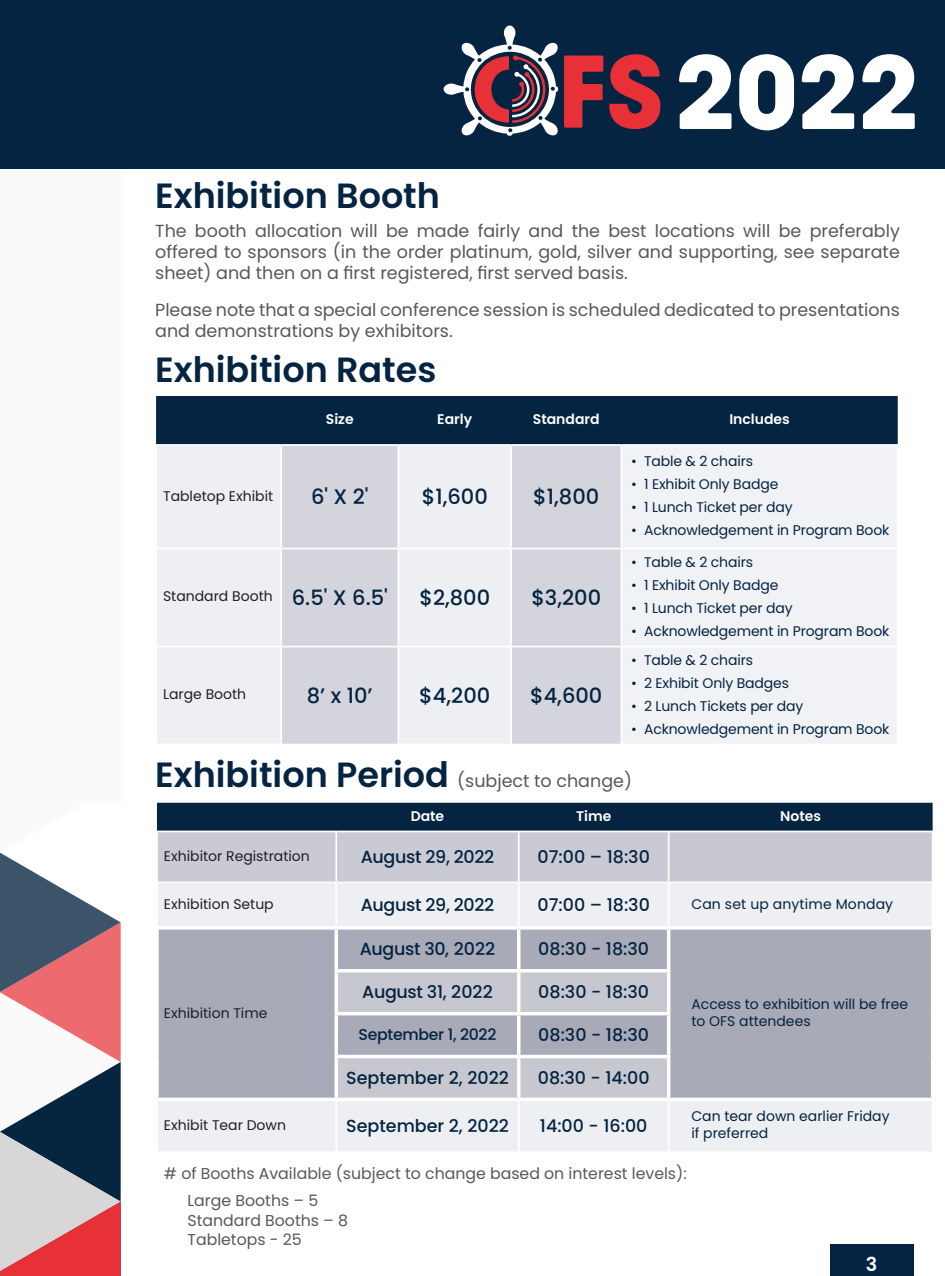
<style>
.page{position:relative;width:945px;height:1276px;background:#fff}
.page>*{position:absolute;margin:0;border:0;box-sizing:border-box;transform-origin:0 0}
.t1{font:600 35px "Poppins";color:#042441}
.t2{font:500 21px "Poppins";color:#042441}
.t3{font:600 19.25px "Poppins";color:#fff}
.t4{font:17.5px/21px "Poppins";color:#57585a;text-align:justify}
.t5{font:500 17.5px "Poppins";color:#042441}
.t6{font:500 17.5px "Poppins";letter-spacing:-.02em;color:#042441}
.t7{font:15.75px/27.1px "Poppins";color:#57585a}
.t8{font:500 15.75px "Poppins";letter-spacing:-.02em;color:#042441}
.t9{font:14px/16.8px "Poppins";letter-spacing:-.01em;color:#042441}
.t10{font:14px "Poppins";color:#231f20}
.t11{font:600 14px "Poppins";color:#fff}
.t12{font:14px "Poppins";letter-spacing:.01em;color:#042441}
.s1{font-weight:500;font-size:21px;color:#042441}
.s2{font-weight:600;font-size:35px;color:#042441}
</style>
<div class="page">
<div style="left:0;top:169px;width:121px;height:1107px;background:#fafafa"></div>
<div style="left:0;top:0;width:945px;height:169px;background:#042441"></div>
<div style="left:830px;top:1244px;width:84px;height:32px;background:#042441"></div>
<svg style="left:0;top:852px;width:121px;height:424px"></svg>
<svg style="left:609px;top:54px;width:51px;height:75px"></svg>
<svg style="left:444px;top:26px;width:159px;height:110px"></svg>
<svg style="left:679px;top:54px;width:53px;height:75px"></svg>
<svg style="left:739px;top:54px;width:55px;height:76px"></svg>
<svg style="left:802px;top:54px;width:52px;height:75px"></svg>
<svg style="left:862px;top:54px;width:53px;height:75px"></svg>
<svg style="left:157px;top:803px;width:776px;height:78px;background:#3d546c"></svg>
<div style="left:337px;top:832px;width:595px;height:49px;background:#c9cad4"></div>
<div style="left:158px;top:883px;width:774px;height:268px;background:#eeeff2"></div>
<svg style="left:159px;top:929px;width:772px;height:168px;background:#afb0bd"></svg>
<hr style="left:156px;top:830px;width:180px;height:2px;background:#fff">
<hr style="left:336px;top:830px;width:183px;height:2px;background:#fff">
<hr style="left:519px;top:830px;width:150px;height:2px;background:#fff">
<hr style="left:669px;top:830px;width:265px;height:2px;background:#fff">
<hr style="left:335px;top:883px;width:2px;height:43px;background:#fff">
<hr style="left:518px;top:883px;width:2px;height:43px;background:#fff">
<hr style="left:668px;top:883px;width:2px;height:43px;background:#fff">
<hr style="left:335px;top:832px;width:2px;height:49px;background:#fff">
<hr style="left:518px;top:832px;width:2px;height:49px;background:#fff">
<hr style="left:335px;top:1101px;width:2px;height:50px;background:#fff">
<hr style="left:518px;top:1101px;width:2px;height:50px;background:#fff">
<hr style="left:668px;top:1101px;width:2px;height:50px;background:#fff">
<hr style="left:156px;top:832px;width:2px;height:50px;background:#fff">
<hr style="left:668px;top:832px;width:2px;height:49px;background:#fff">
<hr style="left:932px;top:832px;width:2px;height:50px;background:#fff">
<hr style="left:336px;top:926px;width:183px;height:3px;background:#fff">
<hr style="left:519px;top:926px;width:150px;height:3px;background:#fff">
<hr style="left:517px;top:929px;width:3px;height:40px;background:#fff">
<hr style="left:517px;top:1015px;width:3px;height:40px;background:#fff">
<hr style="left:335px;top:969px;width:184px;height:3px;background:#fff">
<hr style="left:335px;top:1012px;width:184px;height:3px;background:#fff">
<hr style="left:519px;top:969px;width:151px;height:3px;background:#fff">
<hr style="left:517px;top:972px;width:3px;height:40px;background:#fff">
<hr style="left:519px;top:1012px;width:151px;height:3px;background:#fff">
<hr style="left:519px;top:1055px;width:151px;height:3px;background:#fff">
<svg style="left:519px;top:1097px;width:150px;height:4px"></svg>
<hr style="left:335px;top:1055px;width:184px;height:3px;background:#fff">
<hr style="left:517px;top:1058px;width:3px;height:39px;background:#fff">
<svg style="left:336px;top:1097px;width:183px;height:4px"></svg>
<hr style="left:155px;top:926px;width:181px;height:3px;background:#fff">
<svg style="left:157px;top:929px;width:2px;height:42px"></svg>
<hr style="left:335px;top:929px;width:3px;height:40px;background:#fff">
<svg style="left:158px;top:971px;width:1px;height:42px"></svg>
<hr style="left:335px;top:972px;width:3px;height:40px;background:#fff">
<svg style="left:157px;top:1013px;width:2px;height:43px"></svg>
<hr style="left:335px;top:1015px;width:3px;height:40px;background:#fff">
<svg style="left:157px;top:1056px;width:2px;height:41px"></svg>
<hr style="left:335px;top:1058px;width:3px;height:39px;background:#fff">
<svg style="left:157px;top:1097px;width:179px;height:4px"></svg>
<hr style="left:669px;top:926px;width:265px;height:3px;background:#fff">
<hr style="left:667px;top:929px;width:3px;height:40px;background:#fff">
<hr style="left:931px;top:929px;width:3px;height:42px;background:#fff">
<hr style="left:667px;top:972px;width:3px;height:40px;background:#fff">
<hr style="left:931px;top:971px;width:3px;height:42px;background:#fff">
<hr style="left:667px;top:1015px;width:3px;height:40px;background:#fff">
<hr style="left:931px;top:1013px;width:3px;height:43px;background:#fff">
<hr style="left:667px;top:1058px;width:3px;height:39px;background:#fff">
<hr style="left:931px;top:1056px;width:3px;height:41px;background:#fff">
<svg style="left:669px;top:1097px;width:264px;height:4px"></svg>
<div style="left:156px;top:396px;width:742px;height:48px;background:#042441"></div>
<div style="left:157px;top:446px;width:123px;height:298px;background:#eeeff2"></div>
<svg style="left:282px;top:446px;width:339px;height:298px;background:#dddee4"></svg>
<div style="left:623px;top:446px;width:274px;height:297px;background:#f1f2f5"></div>
<hr style="left:157px;top:548px;width:124px;height:1px;background:#fff">
<hr style="left:511px;top:548px;width:110px;height:1px;background:#fff">
<hr style="left:622px;top:548px;width:275px;height:1px;background:#fff">
<hr style="left:511px;top:646px;width:110px;height:1px;background:#fff">
<hr style="left:622px;top:646px;width:275px;height:1px;background:#fff">
<hr style="left:157px;top:646px;width:124px;height:1px;background:#fff">
<hr style="left:510px;top:446px;width:2px;height:102px;background:#fff">
<hr style="left:510px;top:549px;width:2px;height:97px;background:#fff">
<hr style="left:510px;top:647px;width:2px;height:97px;background:#fff">
<hr style="left:398px;top:548px;width:113px;height:1px;background:#fff">
<hr style="left:398px;top:646px;width:113px;height:1px;background:#fff">
<hr style="left:398px;top:446px;width:1px;height:102px;background:#fff">
<hr style="left:398px;top:549px;width:1px;height:97px;background:#fff">
<hr style="left:398px;top:647px;width:1px;height:97px;background:#fff">
<hr style="left:281px;top:548px;width:117px;height:1px;background:#fff">
<hr style="left:281px;top:646px;width:117px;height:1px;background:#fff">
<h1 class="t1" style="left:155px;top:175px;width:286px">Exhibition Booth</h1>
<p class="t4" style="left:155px;top:220px;width:746px">The booth allocation will be made fairly and the best locations will be preferably offered to sponsors (in the order platinum, gold, silver and supporting, see separate sheet) and then on a first registered, first served basis.</p>
<p class="t4" style="left:155px;top:299px;width:746px">Please note that a special conference session is scheduled dedicated to presentations and demonstrations by exhibitors.</p>
<h1 class="t1" style="left:155px;top:349px;width:283px">Exhibition Rates</h1>
<p class="t11" style="left:326px;top:411px;width:29px">Size</p>
<p class="t11" style="left:437px;top:411px;width:36px">Early</p>
<p class="t11" style="left:533px;top:411px;width:68px">Standard</p>
<p class="t11" style="left:729px;top:411px;width:62px">Includes</p>
<p class="t10" style="left:163px;top:488px;width:112px">Tabletop Exhibit</p>
<p class="t2" style="left:311px;top:485px;width:59px">6' X 2'</p>
<p class="t2" style="left:422px;top:485px;width:68px">$1,600</p>
<p class="t2" style="left:533px;top:485px;width:68px">$1,800</p>
<p class="t10" style="left:163px;top:588px;width:226px">Standard Booth <span class="s1">6.5' X 6.5'</span></p>
<p class="t2" style="left:419px;top:585px;width:72px">$2,800</p>
<p class="t2" style="left:531px;top:585px;width:71px">$3,200</p>
<p class="t10" style="left:163px;top:686px;width:85px">Large Booth</p>
<p class="t2" style="left:307px;top:683px;width:67px">8’ x 10’</p>
<p class="t2" style="left:419px;top:683px;width:73px">$4,200</p>
<p class="t2" style="left:530px;top:683px;width:74px">$4,600</p>
<p class="t9" style="left:631px;top:453px;width:123px">• Table &amp; 2 chairs</p>
<p class="t9" style="left:631px;top:476px;width:149px">• 1 Exhibit Only Badge</p>
<p class="t9" style="left:631px;top:499px;width:163px">• 1 Lunch Ticket per day</p>
<p class="t9" style="left:631px;top:522px;width:260px">• Acknowledgement in Program Book</p>
<p class="t9" style="left:631px;top:553px;width:123px">• Table &amp; 2 chairs</p>
<p class="t9" style="left:631px;top:577px;width:149px">• 1 Exhibit Only Badge</p>
<p class="t9" style="left:631px;top:600px;width:163px">• 1 Lunch Ticket per day</p>
<p class="t9" style="left:631px;top:623px;width:260px">• Acknowledgement in Program Book</p>
<p class="t9" style="left:631px;top:651px;width:123px">• Table &amp; 2 chairs</p>
<p class="t9" style="left:631px;top:675px;width:159px">• 2 Exhibit Only Badges</p>
<p class="t9" style="left:631px;top:698px;width:174px">• 2 Lunch Tickets per day</p>
<p class="t9" style="left:631px;top:721px;width:260px">• Acknowledgement in Program Book</p>
<p class="t4" style="left:155px;top:770px;width:478px"><span class="s2">Exhibition Period</span> (subject to change)</p>
<p class="t11" style="left:411px;top:808px;width:35px">Date</p>
<p class="t11" style="left:576px;top:808px;width:37px">Time</p>
<p class="t11" style="left:780px;top:808px;width:42px">Notes</p>
<p class="t10" style="left:164px;top:848px;width:147px">Exhibitor Registration</p>
<p class="t6" style="left:361px;top:846px;width:135px">August 29, 2022</p>
<p class="t5" style="left:537px;top:846px;width:114px">07:00 – 18:30</p>
<p class="t10" style="left:164px;top:896px;width:111px">Exhibition Setup</p>
<p class="t6" style="left:361px;top:894px;width:135px">August 29, 2022</p>
<p class="t5" style="left:537px;top:894px;width:114px">07:00 – 18:30</p>
<p class="t12" style="left:691px;top:896px;width:203px">Can set up anytime Monday</p>
<p class="t10" style="left:164px;top:1004px;width:105px">Exhibition Time</p>
<p class="t6" style="left:360px;top:939px;width:137px">August 30, 2022</p>
<p class="t5" style="left:538px;top:939px;width:112px">08:30 - 18:30</p>
<p class="t6" style="left:362px;top:981px;width:132px">August 31, 2022</p>
<p class="t5" style="left:538px;top:981px;width:112px">08:30 - 18:30</p>
<p class="t8" style="left:359px;top:1025px;width:139px">September 1, 2022</p>
<p class="t5" style="left:538px;top:1024px;width:112px">08:30 - 18:30</p>
<p class="t5" style="left:346px;top:1067px;width:164px">September 2, 2022</p>
<p class="t5" style="left:538px;top:1067px;width:113px">08:30 - 14:00</p>
<p class="t9" style="left:691px;top:996px;width:218px">Access to exhibition will be free to OFS attendees</p>
<p class="t10" style="left:164px;top:1116px;width:124px">Exhibit Tear Down</p>
<p class="t5" style="left:346px;top:1115px;width:164px">September 2, 2022</p>
<p class="t5" style="left:540px;top:1115px;width:109px">14:00 - 16:00</p>
<p class="t9" style="left:691px;top:1108px;width:200px">Can tear down earlier Friday if preferred</p>
<p class="t7" style="left:188px;top:1160px;width:501px;text-indent:-24px"># of Booths Available (subject to change based on interest levels):<br>Large Booths – 5</p>
<p class="t7" style="left:188px;top:1210px;width:162px;line-height:19.2px">Standard Booths – 8<br>Tabletops - 25</p>
<p class="t3" style="left:866px;top:1252px;width:13px">3</p>
</div>
